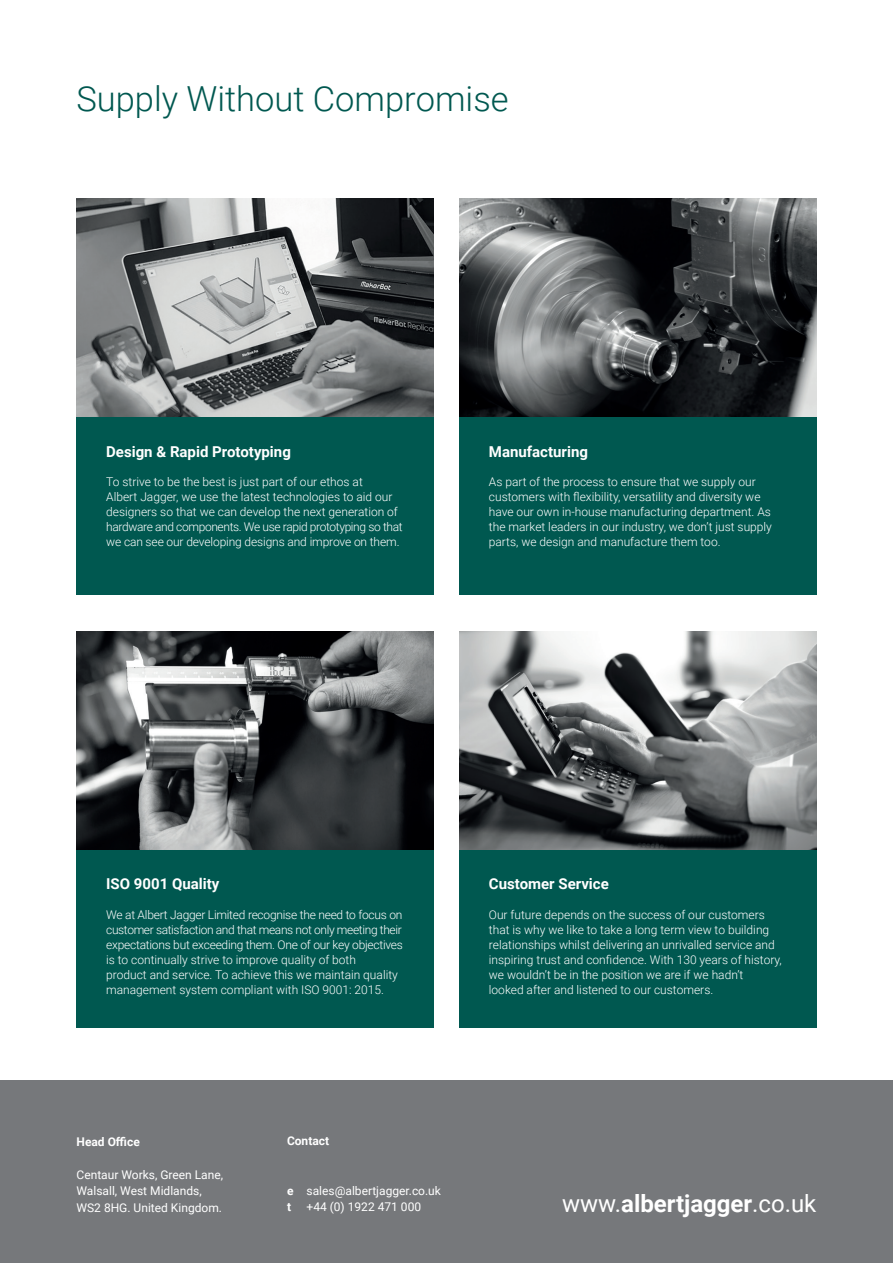
<style>
.page{position:relative;width:893px;height:1263px;background:#fff}
.page>*{position:absolute;margin:0;border:0;box-sizing:border-box;transform-origin:0 0}
.t1{font:300 34.5px "Roboto";color:#005850}
.t2{font:700 24px "Roboto";color:#fff}
.t3{font:700 15px "Roboto";color:#fff}
.t4{font:300 12px/15px "Roboto";color:#fff}
.t5{font:12px "Roboto";color:#fff}
.t6{font:300 12px "Roboto";letter-spacing:-.03em;color:#fff}
.t7{font:300 12px "Roboto";letter-spacing:-.02em;color:#fff}
.t8{font:700 12px "Roboto";color:#fff}
.s1{font-weight:700}
.s2{font-weight:400}
</style>
<div class="page">
<div style="left:0;top:1080px;width:893px;height:183px;background:#76787b"></div>
<img style="left:76px;top:199px;width:358px;height:218px">
<img style="left:459px;top:199px;width:357px;height:218px">
<div style="left:76px;top:417px;width:358px;height:178px;background:#005850"></div>
<div style="left:459px;top:417px;width:357px;height:178px;background:#005850"></div>
<img style="left:76px;top:631px;width:358px;height:219px">
<img style="left:459px;top:631px;width:357px;height:219px">
<div style="left:76px;top:850px;width:358px;height:178px;background:#005850"></div>
<div style="left:459px;top:850px;width:357px;height:178px;background:#005850"></div>
<p class="t1" style="left:76px;top:74px;width:434px">Supply Without Compromise</p>
<p class="t3" style="left:106px;top:441px;width:186px">Design &amp; Rapid Prototyping</p>
<p class="t4" style="left:106px;top:474px;width:293px">To strive to be the best is just part of our ethos at<br>Albert Jagger, we use the latest technologies to aid our designers so that we can develop the next generation of</p>
<p class="t6" style="left:106px;top:518px;width:298px">hardware and components. We use rapid prototyping so that</p>
<p class="t4" style="left:106px;top:534px;width:295px">we can see our developing designs and improve on them.</p>
<p class="t3" style="left:489px;top:441px;width:101px">Manufacturing</p>
<p class="t4" style="left:489px;top:474px;width:285px">As part of the process to ensure that we supply our customers with flexibility, versatility and diversity we have our own in-house manufacturing department. As the market leaders in our industry, we don’t just supply parts, we design and manufacture them too.</p>
<p class="t3" style="left:106px;top:873px;width:115px">ISO 9001 Quality</p>
<p class="t7" style="left:106px;top:906px;width:298px">We at Albert Jagger Limited recognise the need to focus on</p>
<p class="t6" style="left:106px;top:921px;width:297px">customer satisfaction and that means not only meeting their</p>
<p class="t7" style="left:106px;top:936px;width:298px">expectations but exceeding them. One of our key objectives</p>
<p class="t4" style="left:106px;top:952px;width:293px">is to continually strive to improve quality of both product and service. To achieve this we maintain quality management system compliant with ISO 9001: 2015.</p>
<p class="t3" style="left:489px;top:873px;width:121px">Customer Service</p>
<p class="t4" style="left:489px;top:907px;width:294px">Our future depends on the success of our customers that is why we like to take a long term view to building relationships whilst delivering an unrivalled service and inspiring trust and confidence. With 130 years of history, we wouldn’t be in the position we are if we hadn’t</p>
<p class="t4" style="left:489px;top:982px;width:226px">looked after and listened to our customers.</p>
<p class="t8" style="left:77px;top:1133px;width:65px">Head Office</p>
<p class="t5" style="left:77px;top:1166px;width:148px">Centaur Works, Green Lane,</p>
<p class="t5" style="left:77px;top:1183px;width:127px">Walsall, West Midlands,</p>
<p class="t5" style="left:77px;top:1199px;width:147px">WS2 8HG. United Kingdom.</p>
<p class="t8" style="left:287px;top:1133px;width:44px">Contact</p>
<p class="t5" style="left:287px;top:1182px;width:155px"><span class="s1">e</span> sales@albertjagger.co.uk</p>
<p class="t8" style="left:287px;top:1199px;width:6px">t</p>
<p class="t5" style="left:307px;top:1199px;width:116px">+44 (0) 1922 471 000</p>
<p class="t2" style="left:562px;top:1186px;width:256px"><span class="s2">www.</span>albertjagger<span class="s2">.co.uk</span></p>
</div>
